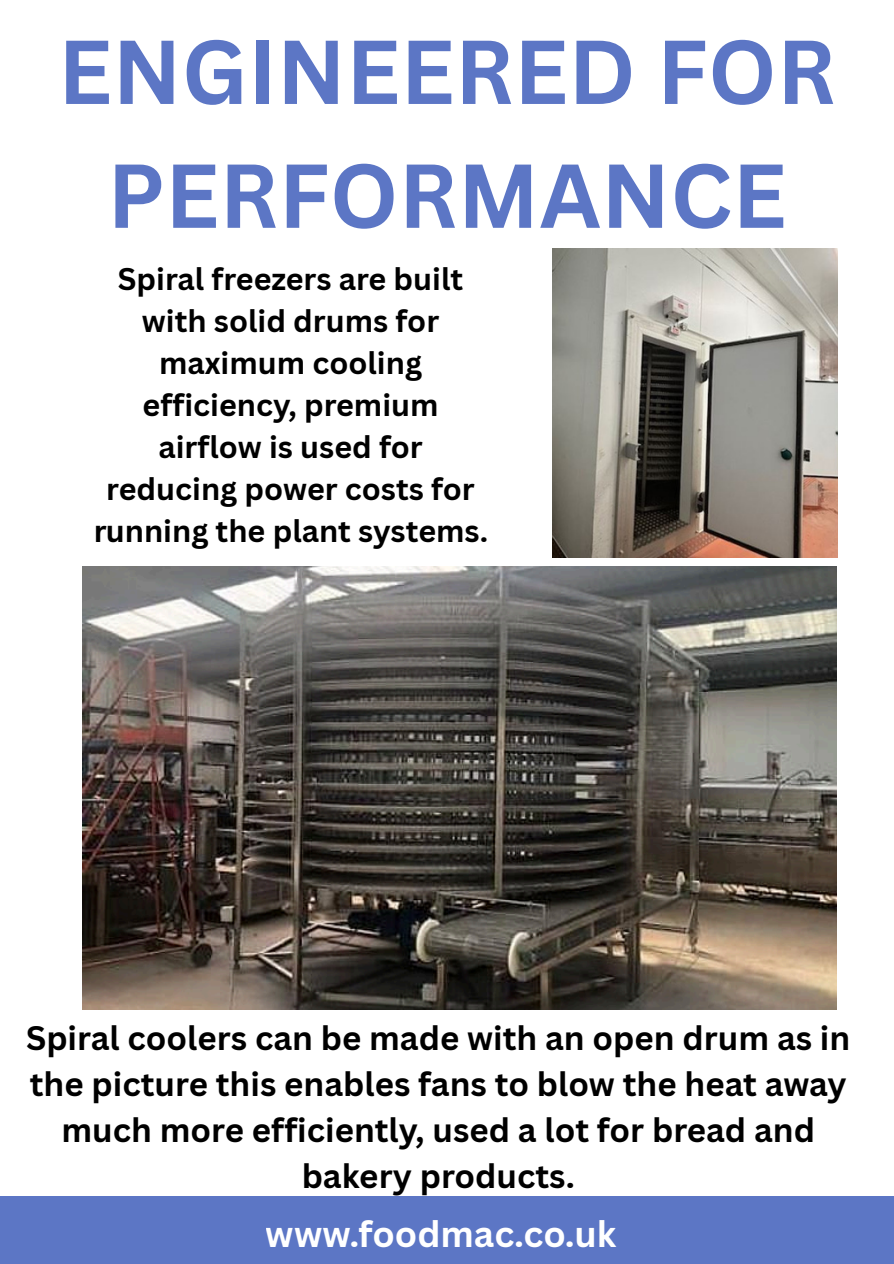
<style>
.page{position:relative;width:894px;height:1264px;background:#fff}
.page>*{position:absolute;margin:0;border:0;box-sizing:border-box;transform-origin:0 0}
.t1{font:700 88.5px/123.8px "Canva Sans";color:#5c76c5;text-align:center}
.t2{font:700 35.85px "Canva Sans";color:#fff}
.t3{font:700 33px/46.2px "Canva Sans";color:#000;text-align:center}
.t4{font:700 30.45px/41.8px "Canva Sans";color:#000;text-align:center}
</style>
<div class="page">
<img style="left:82px;top:566px;width:754px;height:443px">
<img style="left:552px;top:248px;width:285px;height:309px">
<div style="left:0;top:1196px;width:893px;height:67px;background:#5c76c5"></div>
<h1 class="t1" style="left:58px;top:8px;width:779px">ENGINEERED FOR<br>PERFORMANCE</h1>
<p class="t4" style="left:93px;top:257px;width:396px">Spiral freezers are built with solid drums for maximum cooling efficiency, premium airflow is used for reducing power costs for running the plant systems.</p>
<p class="t3" style="left:26px;top:1013px;width:825px">Spiral coolers can be made with an open drum as in the picture this enables fans to blow the heat away much more efficiently, used a lot for bread and bakery products.</p>
<p class="t2" style="left:266px;top:1208px;width:351px">www.foodmac.co.uk</p>
</div>
